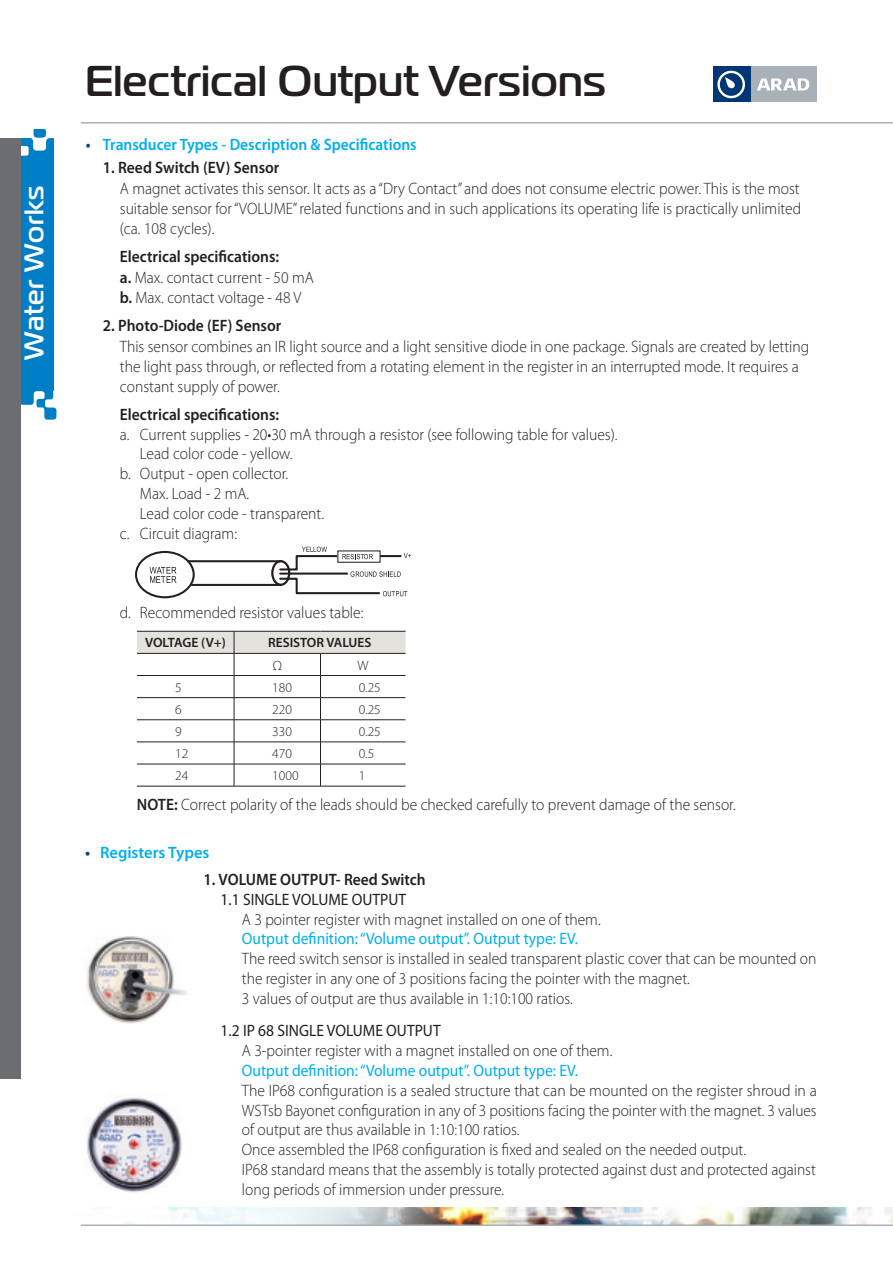
<style>
.page{position:relative;width:893px;height:1263px;background:#fff}
.page>*{position:absolute;margin:0;border:0;box-sizing:border-box;transform-origin:0 0}
.t1{font:500 43.05px "Magistral";letter-spacing:.01em;color:#231f20}
.t2{font:500 27px "Magistral";letter-spacing:.03em;color:#fff}
.Paragraph_Style_1{font:300 16.5px/19.8px "Myriad Pro";color:#231f20;scale:.94 1}
.Paragraph_Style_1-2{font:300 16.5px/19.8px "Myriad Pro";color:#231f20;text-align:justify;scale:.95 1}
.Paragraph_Style_1-3{font:600 16.5px "Myriad Pro";color:#231f20;scale:.94 1}
.Paragraph_Style_1-4{font:16.5px "Myriad Pro";color:#00aeef;scale:.94 1}
.Paragraph_Style_1-5{font:16.5px "Myriad Pro";color:#231f20;scale:.94 1}
.Paragraph_Style_1-6{font:600 16.5px "Myriad Pro";color:#00aeef;scale:.94 1}
.Paragraph_Style_1-7{font:600 16.5px "Myriad Pro";color:#00aeef}
.t3{font:300 13.5px "Myriad Pro";color:#231f20}
.t4{font:600 13.5px "Myriad Pro";color:#231f20}
.s1{color:#00447b}
.s2{font-weight:600}
</style>
<div class="page">
<img style="left:86px;top:936px;width:101px;height:88px">
<img style="left:87px;top:1097px;width:95px;height:96px">
<svg style="left:137px;top:631px;width:269px;height:155px"></svg>
<hr style="left:137px;top:786px;width:97px;height:1px;background:#231f20">
<hr style="left:234px;top:786px;width:86px;height:1px;background:#231f20">
<hr style="left:320px;top:786px;width:86px;height:1px;background:#231f20">
<svg style="left:135px;top:547px;width:276px;height:52px"></svg>
<img style="left:126px;top:1208px;width:767px;height:16px">
<hr style="left:81px;top:122px;width:812px;height:2px;background:#a8b1b7">
<div style="left:1px;top:129px;width:52px;height:262px;background:#007ec5"></div>
<div style="left:19px;top:146px;width:10px;height:10px;background:#fff;border-radius:2px"></div>
<svg style="left:20px;top:129px;width:34px;height:22px"></svg>
<div style="left:0;top:97px;width:20px;height:264px;background:#fff"></div>
<svg style="left:20px;top:380px;width:36px;height:40px"></svg>
<div style="left:0;top:138px;width:20px;height:941px;background:#6c6d70"></div>
<div style="left:713px;top:67px;width:103px;height:35px;background:#a8b1b7"></div>
<div style="left:713px;top:67px;width:37px;height:35px;background:#003673"></div>
<div style="left:717px;top:71px;width:28px;height:27px;border:2px solid #fff;border-radius:50%"></div>
<svg style="left:725px;top:77px;width:10px;height:12px"></svg>
<svg style="left:757px;top:78px;width:52px;height:12px"></svg>
<hr style="left:81px;top:1224px;width:812px;height:2px;background:#a8b1b7">
<p class="t2" style="left:16px;top:360px;width:176px;rotate:-90deg">Water Works</p>
<p class="t1" style="left:85px;top:53px;width:522px">Electrical Output Versions</p>
<p class="Paragraph_Style_1-6" style="left:86px;top:134px;width:353px"><span class="s1">•</span> Transducer Types - Description &amp; Specifications</p>
<p class="Paragraph_Style_1-3" style="left:103px;top:157px;width:189px">1. Reed Switch (EV) Sensor</p>
<p class="Paragraph_Style_1" style="left:120px;top:178px;width:726px;text-align:justify">A magnet activates this sensor. It acts as a “Dry Contact” and does not consume electric power. This is the most suitable sensor for “VOLUME” related functions and in such applications its operating life is practically unlimited (ca. 108 cycles).</p>
<p class="Paragraph_Style_1-3" style="left:120px;top:246px;width:171px">Electrical specifications:</p>
<p class="Paragraph_Style_1" style="left:120px;top:267px;width:208px"><span class="s2">a.</span> Max. contact current - 50 mA</p>
<p class="Paragraph_Style_1" style="left:120px;top:287px;width:195px"><span class="s2">b.</span> Max. contact voltage - 48 V</p>
<p class="Paragraph_Style_1-3" style="left:103px;top:315px;width:191px">2. Photo-Diode (EF) Sensor</p>
<p class="Paragraph_Style_1" style="left:120px;top:336px;width:735px">This sensor combines an IR light source and a light sensitive diode in one package. Signals are created by letting the light pass through, or reflected from a rotating element in the register in an interrupted mode. It requires a constant supply of power.</p>
<p class="Paragraph_Style_1-3" style="left:120px;top:404px;width:171px">Electrical specifications:</p>
<p class="Paragraph_Style_1" style="left:120px;top:424px;width:531px">a. Current supplies - 20•30 mA through a resistor (see following table for values).</p>
<p class="Paragraph_Style_1" style="left:140px;top:444px;width:164px">Lead color code - yellow.</p>
<p class="Paragraph_Style_1" style="left:120px;top:464px;width:181px">b. Output - open collector.</p>
<p class="Paragraph_Style_1" style="left:140px;top:483px;width:118px">Max. Load - 2 mA.</p>
<p class="Paragraph_Style_1" style="left:140px;top:503px;width:197px">Lead color code - transparent.</p>
<p class="Paragraph_Style_1" style="left:120px;top:523px;width:126px">c. Circuit diagram:</p>
<p class="Paragraph_Style_1" style="left:120px;top:602px;width:261px">d. Recommended resistor values table:</p>
<p class="t4" style="left:145px;top:634px;width:82px">VOLTAGE (V+)</p>
<p class="t4" style="left:268px;top:634px;width:105px">RESISTOR VALUES</p>
<p class="t3" style="left:273px;top:657px;width:11px">Ω</p>
<p class="t3" style="left:357px;top:657px;width:13px">W</p>
<p class="t3" style="left:175px;top:679px;width:8px">5</p>
<p class="t3" style="left:272px;top:679px;width:21px">180</p>
<p class="t3" style="left:359px;top:679px;width:24px">0.25</p>
<p class="t3" style="left:175px;top:701px;width:8px">6</p>
<p class="t3" style="left:272px;top:701px;width:21px">220</p>
<p class="t3" style="left:359px;top:701px;width:24px">0.25</p>
<p class="t3" style="left:175px;top:723px;width:8px">9</p>
<p class="t3" style="left:272px;top:723px;width:21px">330</p>
<p class="t3" style="left:359px;top:723px;width:24px">0.25</p>
<p class="t3" style="left:175px;top:745px;width:15px">12</p>
<p class="t3" style="left:272px;top:745px;width:21px">470</p>
<p class="t3" style="left:359px;top:745px;width:17px">0.5</p>
<p class="t3" style="left:175px;top:767px;width:15px">24</p>
<p class="t3" style="left:272px;top:767px;width:28px">1000</p>
<p class="t3" style="left:359px;top:767px;width:8px">1</p>
<p class="Paragraph_Style_1" style="left:137px;top:795px;width:639px"><span class="s2">NOTE:</span> Correct polarity of the leads should be checked carefully to prevent damage of the sensor.</p>
<p class="Paragraph_Style_1-7" style="left:85px;top:842px;width:126px"><span class="s1">•</span> Registers Types</p>
<p class="Paragraph_Style_1-3" style="left:204px;top:869px;width:238px">1. VOLUME OUTPUT- Reed Switch</p>
<p class="Paragraph_Style_1-5" style="left:221px;top:889px;width:199px">1.1 SINGLE VOLUME OUTPUT</p>
<p class="Paragraph_Style_1" style="left:242px;top:909px;width:383px">A 3 pointer register with magnet installed on one of them.</p>
<p class="Paragraph_Style_1-4" style="left:242px;top:929px;width:359px">Output definition: “Volume output”. Output type: EV.</p>
<p class="Paragraph_Style_1" style="left:242px;top:949px;width:613px">The reed switch sensor is installed in sealed transparent plastic cover that can be mounted on the register in any one of 3 positions facing the pointer with the magnet.</p>
<p class="Paragraph_Style_1" style="left:242px;top:988px;width:353px">3 values of output are thus available in 1:10:100 ratios.</p>
<p class="Paragraph_Style_1-5" style="left:221px;top:1021px;width:236px">1.2 IP 68 SINGLE VOLUME OUTPUT</p>
<p class="Paragraph_Style_1" style="left:242px;top:1040px;width:396px">A 3-pointer register with a magnet installed on one of them.</p>
<p class="Paragraph_Style_1-4" style="left:242px;top:1060px;width:359px">Output definition: “Volume output”. Output type: EV.</p>
<p class="Paragraph_Style_1-2" style="left:242px;top:1080px;width:607px">The IP68 configuration is a sealed structure that can be mounted on the register shroud in a WSTsb Bayonet configuration in any of 3 positions facing the pointer with the magnet. 3 values of output are thus available in 1:10:100 ratios.</p>
<p class="Paragraph_Style_1" style="left:242px;top:1139px;width:538px">Once assembled the IP68 configuration is fixed and sealed on the needed output.</p>
<p class="Paragraph_Style_1" style="left:242px;top:1159px;width:612px">IP68 standard means that the assembly is totally protected against dust and protected against long periods of immersion under pressure.</p>
</div>
